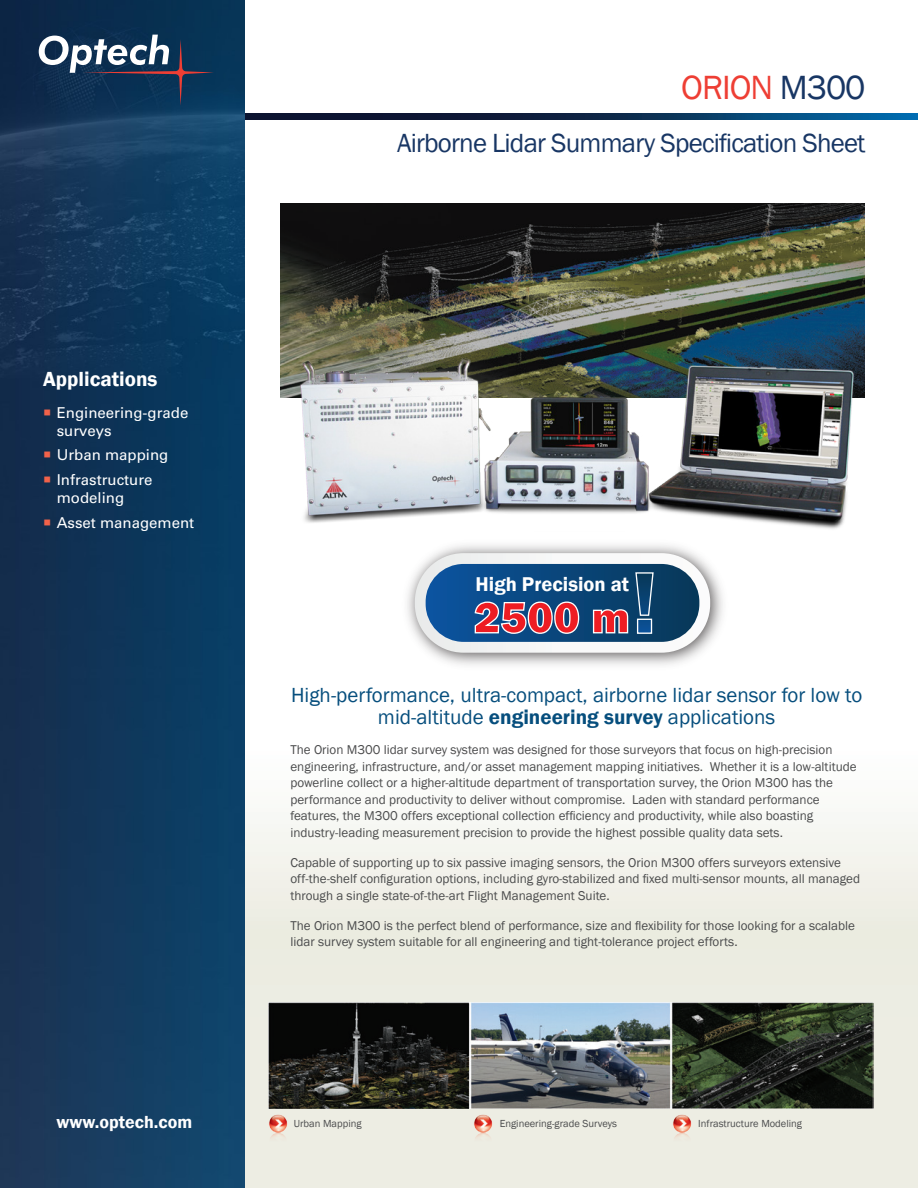
<style>
.page{position:relative;width:918px;height:1188px;background:#fff}
.page>*{position:absolute;margin:0;border:0;box-sizing:border-box;transform-origin:0 0}
.t1{font:34.5px "Franklin Gothic";letter-spacing:-.03em;color:#ee3e34}
.t2{font:27px "Franklin Gothic";letter-spacing:-.03em;color:#183664}
.t3{font:21px/22.5px "Franklin Gothic";color:#064e7d;text-align:center}
.t4{font:600 21px "Franklin Gothic";color:#fff}
.t5{font:600 20.55px "Franklin Gothic";color:#fff}
.t6{font:600 18px "Franklin Gothic";color:#fff}
.t7{font:15px/18px "Univers LT Std";color:#fff}
.t8{font:13.2px/16.5px "Franklin Gothic";color:#4b4c4d}
.t9{font:10.5px "Franklin Gothic";color:#4b4c4d}
.s1{color:#f1624a}
.s2{color:#183664}
.s3{font-weight:600}
</style>
<div class="page">
<div style="left:0;top:0;width:918px;height:1188px;background:linear-gradient(to bottom,#fff,#eeeee5)"></div>
<svg style="left:245px;top:114px;width:673px;height:5px;background:#0a3056"></svg>
<img style="left:0;top:0;width:245px;height:1188px">
<svg style="left:39px;top:35px;width:175px;height:71px;background:#304c69"></svg>
<img style="left:269px;top:1002px;width:605px;height:106px">
<img style="left:265px;top:1111px;width:25px;height:32px">
<img style="left:469px;top:1111px;width:26px;height:32px">
<img style="left:668px;top:1111px;width:26px;height:32px">
<img style="left:397px;top:583px;width:335px;height:92px">
<svg style="left:415px;top:583px;width:295px;height:70px"></svg>
<img style="left:281px;top:203px;width:583px;height:194px">
<img style="left:276px;top:300px;width:577px;height:283px">
<h3 class="t4" style="left:43px;top:366px;width:116px">Applications</h3>
<p class="t7" style="left:57px;top:403px;width:133px;text-indent:-14px"><span class="s1">○</span> Engineering-grade surveys</p>
<p class="t7" style="left:43px;top:446px;width:127px"><span class="s1">○</span> Urban mapping</p>
<p class="t7" style="left:57px;top:471px;width:97px;text-indent:-14px"><span class="s1">○</span> Infrastructure modeling</p>
<p class="t7" style="left:43px;top:514px;width:153px"><span class="s1">○</span> Asset management</p>
<h1 class="t1" style="left:681px;top:66px;width:186px">ORION <span class="s2">M300</span></h1>
<h2 class="t2" style="left:397px;top:126px;width:470px">Airborne Lidar Summary Specification Sheet</h2>
<h3 class="t5" style="left:476px;top:572px;width:155px">High Precision at</h3>
<h3 class="t3" style="left:291px;top:684px;width:573px">High-performance, ultra-compact, airborne lidar sensor for low to mid-altitude <span class="s3">engineering survey</span> applications</h3>
<p class="t8" style="left:290px;top:742px;width:568px">The Orion M300 lidar survey system was designed for those surveyors that focus on high-precision engineering, infrastructure, and/or asset management mapping initiatives. Whether it is a low-altitude powerline collect or a higher-altitude department of transportation survey, the Orion M300 has the performance and productivity to deliver without compromise. Laden with standard performance features, the M300 offers exceptional collection efficiency and productivity, while also boasting industry-leading measurement precision to provide the highest possible quality data sets.</p>
<p class="t8" style="left:290px;top:854px;width:571px">Capable of supporting up to six passive imaging sensors, the Orion M300 offers surveyors extensive off-the-shelf configuration options, including gyro-stabilized and fixed multi-sensor mounts, all managed through a single state-of-the-art Flight Management Suite.</p>
<p class="t8" style="left:290px;top:917px;width:566px">The Orion M300 is the perfect blend of performance, size and flexibility for those looking for a scalable lidar survey system suitable for all engineering and tight-tolerance project efforts.</p>
<h3 class="t6" style="left:56px;top:1111px;width:137px">www.optech.com</h3>
<p class="t9" style="left:294px;top:1117px;width:69px">Urban Mapping</p>
<p class="t9" style="left:500px;top:1117px;width:119px">Engineering-grade Surveys</p>
<p class="t9" style="left:698px;top:1117px;width:105px">Infrastructure Modeling</p>
</div>
